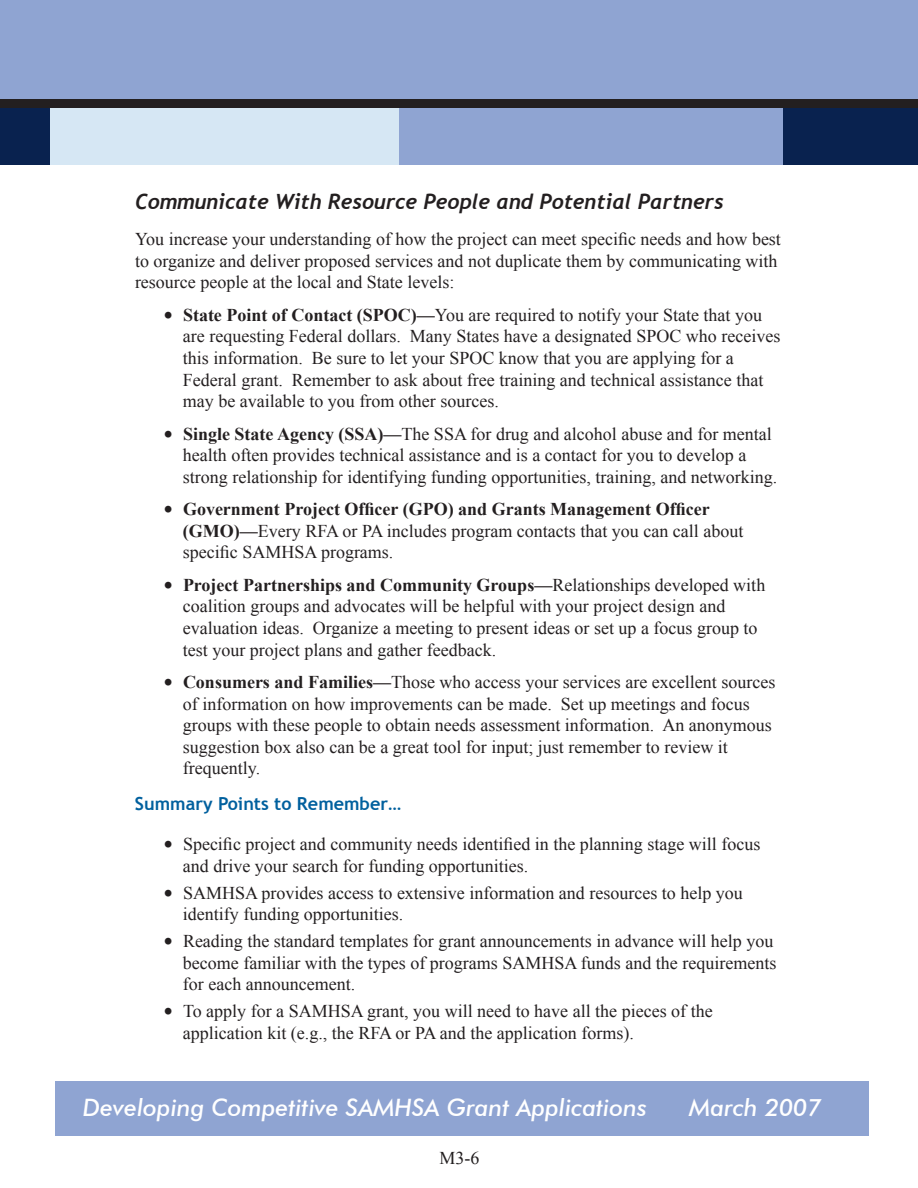
<style>
.page{position:relative;width:918px;height:1188px;background:#fff}
.page>*{position:absolute;margin:0;border:0;box-sizing:border-box;transform-origin:0 0}
.t1{font:italic 500 24px "Futura BT";color:#fff}
.t2{font:italic 700 21px "Trebuchet";color:#231f20}
.t3{font:18px/21.6px "Times New Roman";color:#231f20}
.t4{font:700 18px "Trebuchet MS";color:#00609e}
.s1{font-size:27px}
.s2{font-weight:700}
</style>
<div class="page">
<div style="left:0;top:0;width:918px;height:105px;background:#8fa4d2"></div>
<div style="left:0;top:100px;width:918px;height:10px;background:#231f20"></div>
<div style="left:399px;top:109px;width:388px;height:56px;background:#8fa4d2"></div>
<div style="left:42px;top:109px;width:357px;height:56px;background:#d6e7f4"></div>
<div style="left:0;top:109px;width:50px;height:56px;background:#09224f"></div>
<div style="left:783px;top:109px;width:135px;height:56px;background:#09224f"></div>
<div style="left:56px;top:1082px;width:813px;height:54px;background:#8fa4d2"></div>
<h3 class="t2" style="left:135px;top:189px;width:590px">Communicate With Resource People and Potential Partners</h3>
<p class="t3" style="left:135px;top:228px;width:648px">You increase your understanding of how the project can meet specific needs and how best to organize and deliver proposed services and not duplicate them by communicating with resource people at the local and State levels:</p>
<p class="t3" style="left:183px;top:304px;width:599px;text-indent:-19px"><span class="s1">•</span> <span class="s2">State Point of Contact (SPOC)—</span>You are required to notify your State that you are requesting Federal dollars. Many States have a designated SPOC who receives this information. Be sure to let your SPOC know that you are applying for a Federal grant. Remember to ask about free training and technical assistance that may be available to you from other sources.</p>
<p class="t3" style="left:183px;top:422px;width:596px;text-indent:-19px"><span class="s1">•</span> <span class="s2">Single State Agency (SSA)—</span>The SSA for drug and alcohol abuse and for mental health often provides technical assistance and is a contact for you to develop a strong relationship for identifying funding opportunities, training, and networking.</p>
<p class="t3" style="left:183px;top:498px;width:562px;text-indent:-19px"><span class="s1">•</span> <span class="s2">Government Project Officer (GPO) and Grants Management Officer (GMO)—</span>Every RFA or PA includes program contacts that you can call about specific SAMHSA programs.</p>
<p class="t3" style="left:183px;top:574px;width:584px;text-indent:-19px"><span class="s1">•</span> <span class="s2">Project Partnerships and Community Groups—</span>Relationships developed with coalition groups and advocates will be helpful with your project design and evaluation ideas. Organize a meeting to present ideas or set up a focus group to test your project plans and gather feedback.</p>
<p class="t3" style="left:183px;top:671px;width:594px;text-indent:-19px"><span class="s1">•</span> <span class="s2">Consumers and Families—</span>Those who access your services are excellent sources of information on how improvements can be made. Set up meetings and focus groups with these people to obtain needs assessment information. An anonymous suggestion box also can be a great tool for input; just remember to review it frequently.</p>
<p class="t4" style="left:135px;top:793px;width:268px">Summary Points to Remember…</p>
<p class="t3" style="left:183px;top:833px;width:579px;text-indent:-19px"><span class="s1">•</span> Specific project and community needs identified in the planning stage will focus and drive your search for funding opportunities.</p>
<p class="t3" style="left:183px;top:881px;width:561px;text-indent:-19px"><span class="s1">•</span> SAMHSA provides access to extensive information and resources to help you identify funding opportunities.</p>
<p class="t3" style="left:183px;top:930px;width:595px;text-indent:-19px"><span class="s1">•</span> Reading the standard templates for grant announcements in advance will help you become familiar with the types of programs SAMHSA funds and the requirements for each announcement.</p>
<p class="t3" style="left:183px;top:1000px;width:531px;text-indent:-19px"><span class="s1">•</span> To apply for a SAMHSA grant, you will need to have all the pieces of the application kit (e.g., the RFA or PA and the application forms).</p>
<p class="t1" style="left:83px;top:1093px;width:565px">Developing Competitive SAMHSA Grant Applications</p>
<p class="t1" style="left:689px;top:1093px;width:134px">March 2007</p>
<p class="t3" style="left:439px;top:1147px;width:41px">M3-6</p>
</div>
